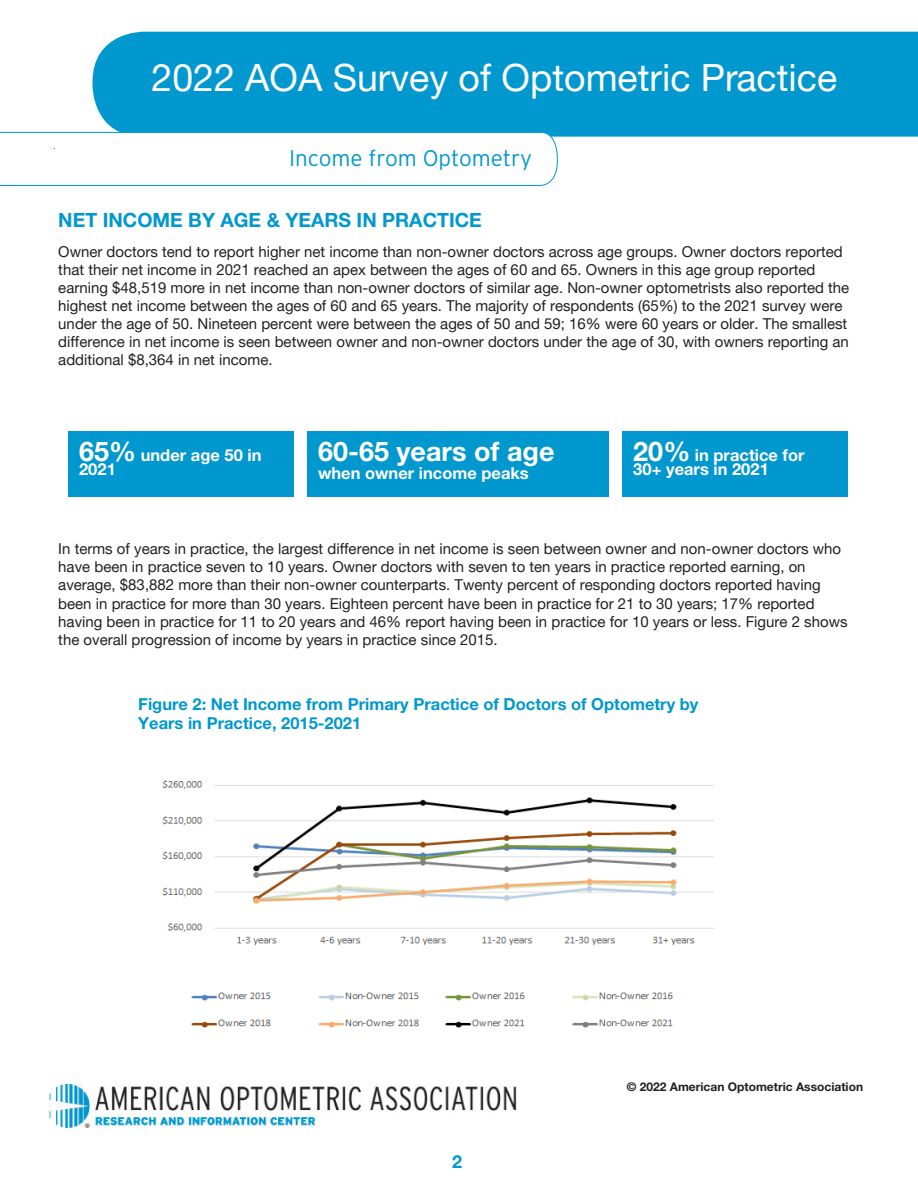
<style>
.page{position:relative;width:918px;height:1188px;background:#fff}
.page>*{position:absolute;margin:0;border:0;box-sizing:border-box;transform-origin:0 0}
.t1{font:37.5px "Helvetica Neuefor SAS";color:#fff}
.Normal_Text{font:700 27px "Helvetica Neue";color:#fff}
.t2{font:300 22.5px "Interstate";color:#0098cf}
.Normal_Text-2{font:700 19.5px "Helvetica Neuefor SAS";color:#0098cf}
.t3{font:700 18px "Helvetica Neue";color:#0098cf}
.Normal_Text-3{font:700 16.5px/19px "Helvetica Neue";color:#0098cf}
.Normal_Text-4{font:700 16.5px/14.1px "Helvetica Neue";color:#fff}
.Normal_Text-5{font:15px/18px "Helvetica Neuefor SAS";color:#231f20}
.t4{font:700 12px "Helvetica Neue";color:#231f20}
.s1{font-family:"Helvetica Neuefor SAS";font-size:27px}
.s2{font-size:27px}
.s3{font-family:"Helvetica Neuefor SAS"}
</style>
<div class="page">
<div style="left:92px;top:31px;width:826px;height:106px;background:#0098cf"></div>
<svg style="left:0;top:131px;width:558px;height:55px"></svg>
<img style="left:49px;top:1084px;width:467px;height:44px">
<div style="left:68px;top:431px;width:225px;height:66px;background:#0098cf"></div>
<div style="left:622px;top:431px;width:226px;height:66px;background:#0098cf"></div>
<div style="left:307px;top:431px;width:302px;height:66px;background:#0098cf"></div>
<img style="left:162px;top:780px;width:553px;height:248px">
<h1 class="t1" style="left:152px;top:55px;width:687px">2022 AOA Survey of Optometric Practice</h1>
<h3 class="t2" style="left:289px;top:145px;width:245px">Income from Optometry</h3>
<p class="Normal_Text-2" style="left:58px;top:208px;width:425px">NET INCOME BY AGE &amp; YEARS IN PRACTICE</p>
<p class="Normal_Text-5" style="left:58px;top:243px;width:792px">Owner doctors tend to report higher net income than non-owner doctors across age groups. Owner doctors reported that their net income in 2021 reached an apex between the ages of 60 and 65. Owners in this age group reported earning $48,519 more in net income than non-owner doctors of similar age. Non-owner optometrists also reported the highest net income between the ages of 60 and 65 years. The majority of respondents (65%) to the 2021 survey were under the age of 50. Nineteen percent were between the ages of 50 and 59; 16% were 60 years or older. The smallest difference in net income is seen between owner and non-owner doctors under the age of 30, with owners reporting an additional $8,364 in net income.</p>
<p class="Normal_Text-4" style="left:79px;top:448px;width:184px"><span class="s1">65</span><span class="s2">%</span> under age 50 in<br>20<span class="s3">21</span></p>
<p class="Normal_Text-4" style="left:633px;top:448px;width:173px"><span class="s2">2</span><span class="s1">0</span><span class="s2">%</span> in practice for<br>30+ years in 20<span class="s3">21</span></p>
<p class="Normal_Text" style="left:318px;top:435px;width:238px"><span class="s3">6</span>0-<span class="s3">65</span> years of age</p>
<p class="Normal_Text-4" style="left:318px;top:466px;width:212px">when owner income peaks</p>
<p class="Normal_Text-5" style="left:58px;top:539px;width:791px">In terms of years in practice, the largest difference in net income is seen between owner and non-owner doctors who have been in practice seven to 10 years. Owner doctors with seven to ten years in practice reported earning, on average, $83,882 more than their non-owner counterparts. Twenty percent of responding doctors reported having been in practice for more than 30 years. Eighteen percent have been in practice for 21 to 30 years; 17% reported having been in practice for 11 to 20 years and 46% report having been in practice for 10 years or less. Figure 2 shows the overall progression of income by years in practice since 2015.</p>
<p class="Normal_Text-3" style="left:138px;top:694px;width:562px">Figure 2: Net Income from Primary Practice of <span class="s3">Doctors of Optometry</span> by<br>Years in Practice, 201<span class="s3">5</span>-20<span class="s3">21</span></p>
<p class="t3" style="left:452px;top:1150px;width:12px">2</p>
<p class="t4" style="left:627px;top:1079px;width:238px">© 20<span class="s3">22</span> American Optometric Association</p>
</div>
